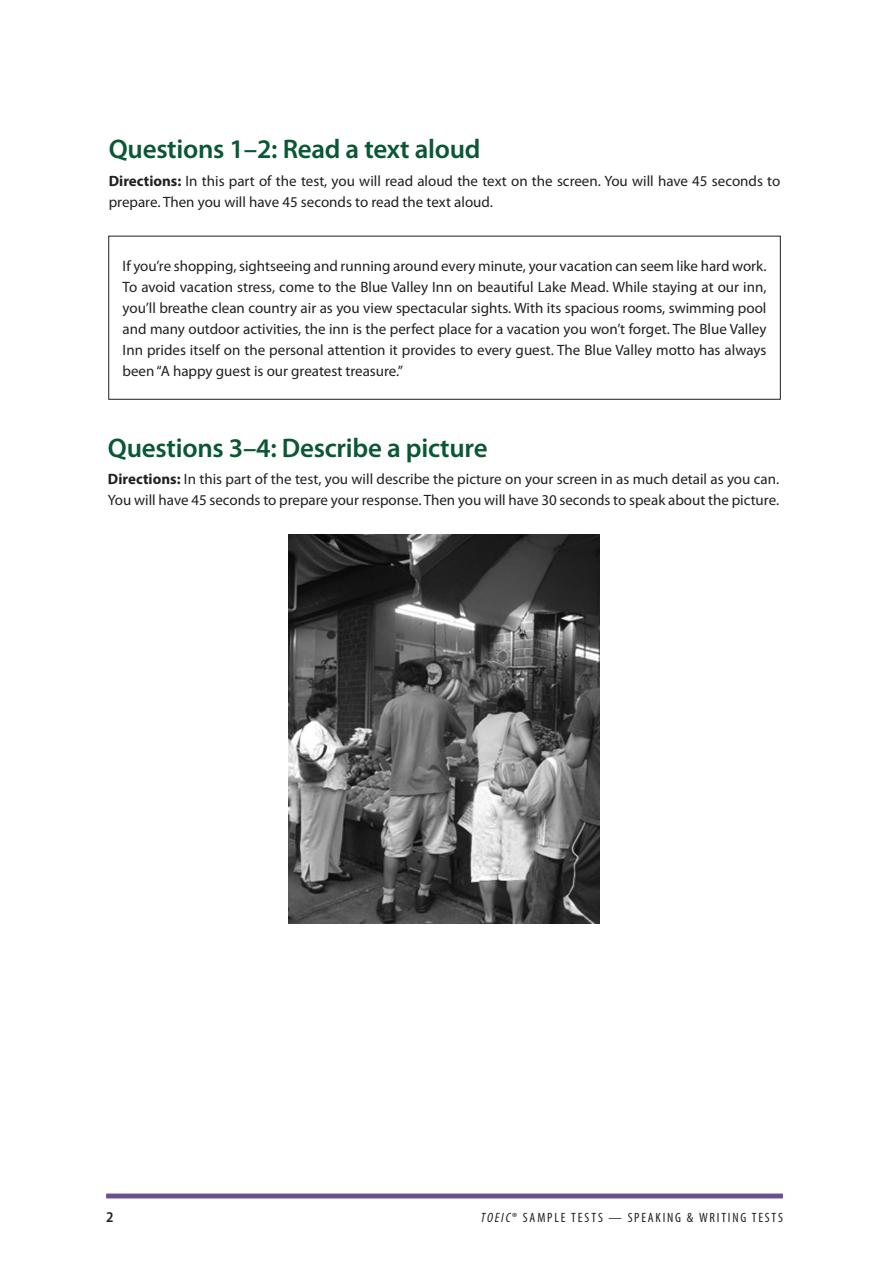
<style>
.page{position:relative;width:891px;height:1269px;background:#fff}
.page>*{position:absolute;margin:0;border:0;box-sizing:border-box;transform-origin:0 0}
.t1{font:600 27px "Myriad Pro";letter-spacing:-.01em;color:#0a5734}
.t2{font:15px/21px "Myriad Pro";color:#231f20}
.t3{font:600 semi-condensed 15px "Myriad Pro";color:#231f20}
.t4{font:condensed 13.5px "Myriad Pro";letter-spacing:.13em;color:#231f20}
.s1{font-weight:700}
.s2{font-style:italic}
</style>
<div class="page">
<hr style="left:106px;top:1194px;width:677px;height:4px;background:#68518e">
<div style="left:108px;top:236px;width:673px;height:164px;border:1px solid #231f20"></div>
<img style="left:288px;top:534px;width:311px;height:389px">
<h1 class="t1" style="left:109px;top:134px;width:373px">Questions 1–2: Read a text aloud</h1>
<p class="t2" style="left:109px;top:171px;width:673px"><span class="s1">Directions:</span> In this part of the test, you will read aloud the text on the screen. You will have 45 seconds to prepare. Then you will have 45 seconds to read the text aloud.</p>
<p class="t2" style="left:123px;top:256px;width:645px;text-align:justify">If you’re shopping, sightseeing and running around every minute, your vacation can seem like hard work.<br>To avoid vacation stress, come to the Blue Valley Inn on beautiful Lake Mead. While staying at our inn, you’ll breathe clean country air as you view spectacular sights. With its spacious rooms, swimming pool and many outdoor activities, the inn is the perfect place for a vacation you won’t forget. The Blue Valley Inn prides itself on the personal attention it provides to every guest. The Blue Valley motto has always been “A happy guest is our greatest treasure.”</p>
<h1 class="t1" style="left:108px;top:433px;width:381px">Questions 3–4: Describe a picture</h1>
<p class="t2" style="left:108px;top:469px;width:673px"><span class="s1">Directions:</span> In this part of the test, you will describe the picture on your screen in as much detail as you can.<br>You will have 45 seconds to prepare your response. Then you will have 30 seconds to speak about the picture.</p>
<p class="t3" style="left:106px;top:1209px;width:9px">2</p>
<p class="t4" style="left:481px;top:1211px;width:304px"><span class="s2">TOEIC</span>® SAMPLE TESTS — SPEAKING &amp; WRITING TESTS</p>
</div>
